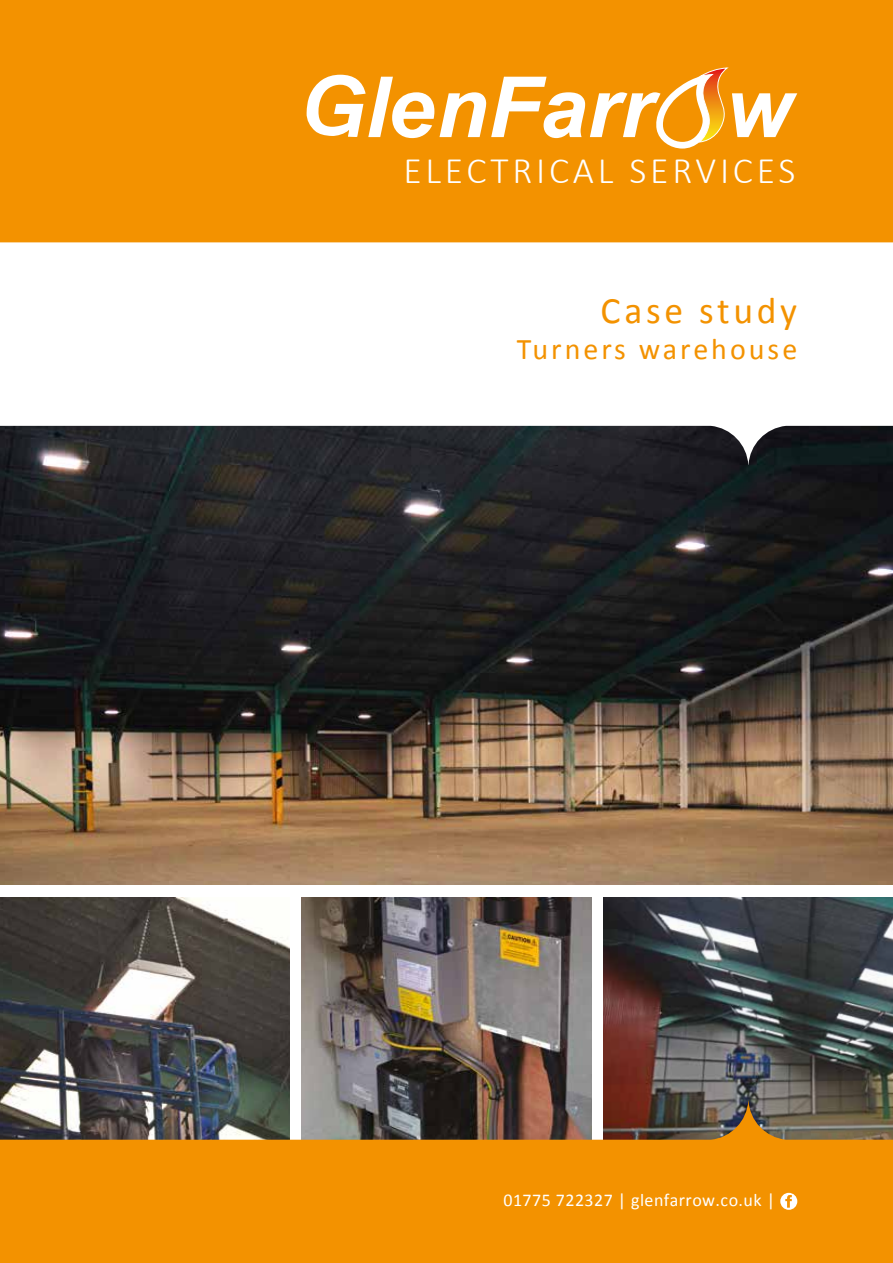
<style>
.page{position:relative;width:893px;height:1263px;background:#fff}
.page>*{position:absolute;margin:0;border:0;box-sizing:border-box;transform-origin:0 0}
.t1{font:300 37.5px "Calibri";letter-spacing:.1em;color:#fff}
.t2{font:37.5px "Calibri";letter-spacing:.1em;color:#f39200}
.t3{font:30px "Calibri";letter-spacing:.1em;color:#f39200}
.t4{font:18px "Calibri";letter-spacing:.025em;color:#fff}
</style>
<div class="page">
<img style="left:0;top:465px;width:893px;height:419px">
<img style="left:0;top:897px;width:289px;height:204px">
<img style="left:302px;top:897px;width:289px;height:204px">
<img style="left:604px;top:897px;width:289px;height:204px">
<div style="left:0;top:0;width:893px;height:242px;background:#f39200"></div>
<svg style="left:0;top:1101px;width:893px;height:162px;background:#d28615"></svg>
<svg style="left:0;top:242px;width:893px;height:223px"></svg>
<svg style="left:780px;top:1193px;width:17px;height:17px"></svg>
<svg style="left:306px;top:67px;width:491px;height:82px"></svg>
<h1 class="t1" style="left:403px;top:147px;width:394px">ELECTRICAL SERVICES</h1>
<h1 class="t2" style="left:601px;top:287px;width:198px">Case study</h1>
<h2 class="t3" style="left:517px;top:331px;width:282px">Turners warehouse</h2>
<p class="t4" style="left:503px;top:1189px;width:273px">01775 722327 | glenfarrow.co.uk |</p>
</div>
